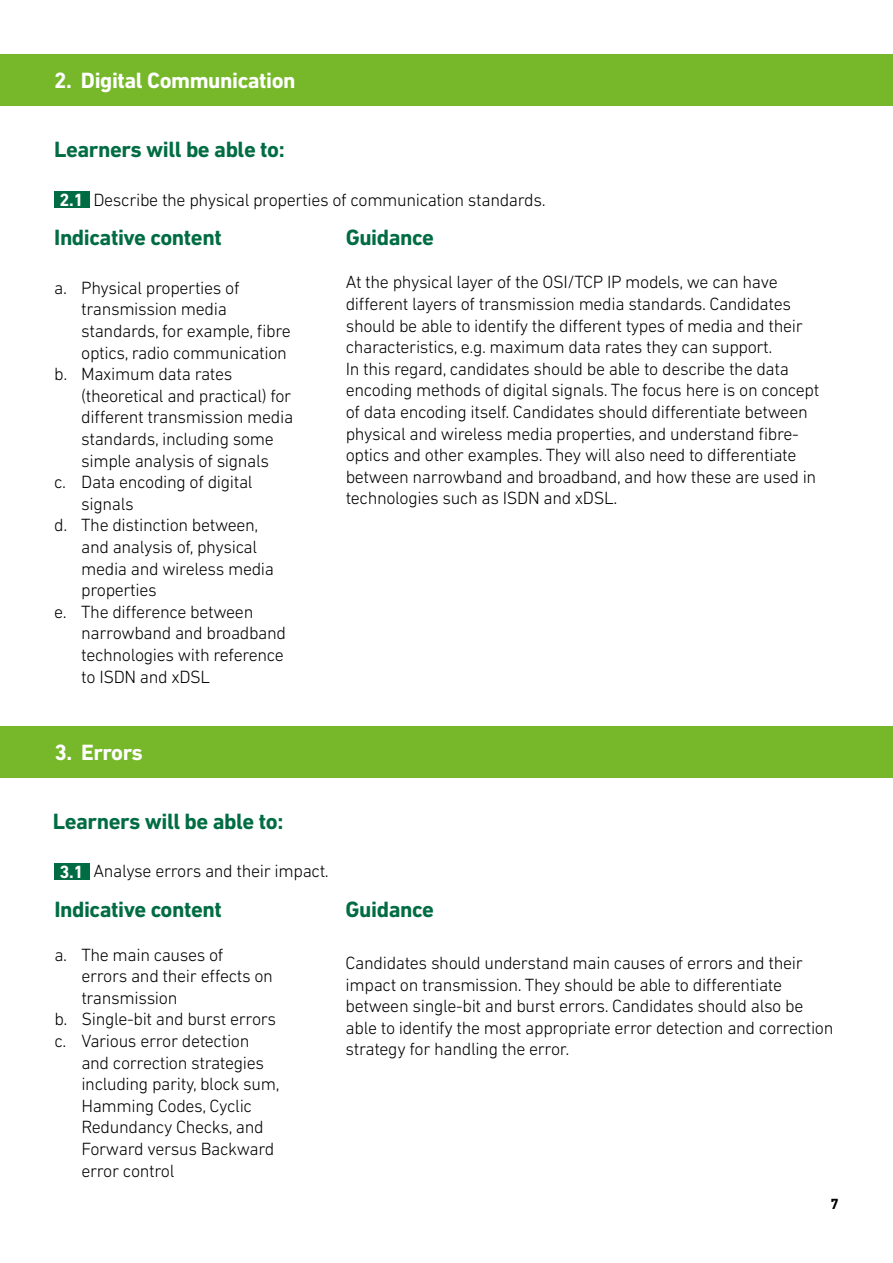
<style>
.page{position:relative;width:893px;height:1263px;background:#fff}
.page>*{position:absolute;margin:0;border:0;box-sizing:border-box;transform-origin:0 0}
.t1{font:700 22.5px "DIN Next LT Pro";letter-spacing:-.02em;color:#006c43}
.t2{font:700 22.5px "DIN Next LT Pro";letter-spacing:-.02em;color:#fff}
.t3{font:300 18px/21.6px "DIN Next LT Pro";letter-spacing:-.02em;color:#000}
.t4{font:700 15px "DIN Next LT Pro";color:#000}
.s1{font-weight:700;color:#fff}
</style>
<div class="page">
<div style="left:54px;top:863px;width:36px;height:16px;background:#006c43"></div>
<div style="left:0;top:726px;width:893px;height:52px;background:#76b82a"></div>
<div style="left:54px;top:191px;width:36px;height:17px;background:#006c43"></div>
<div style="left:0;top:54px;width:893px;height:52px;background:#76b82a"></div>
<hr style="left:892px;top:527px;width:1px;height:52px;background:#76b82a">
<p class="t2" style="left:54px;top:67px;width:243px">2. Digital Communication</p>
<p class="t1" style="left:54px;top:136px;width:232px">Learners will be able to:</p>
<p class="t3" style="left:59px;top:188px;width:488px"><span class="s1">2.1</span> Describe the physical properties of communication standards.</p>
<p class="t1" style="left:54px;top:224px;width:169px">Indicative content</p>
<p class="t3" style="left:54px;top:277px;width:187px">a. Physical properties of</p>
<p class="t3" style="left:81px;top:298px;width:147px">transmission media</p>
<p class="t3" style="left:81px;top:320px;width:211px">standards, for example, fibre</p>
<p class="t3" style="left:81px;top:342px;width:207px">optics, radio communication</p>
<p class="t3" style="left:54px;top:363px;width:180px">b. Maximum data rates</p>
<p class="t3" style="left:81px;top:385px;width:212px">(theoretical and practical) for</p>
<p class="t3" style="left:81px;top:406px;width:214px">different transmission media</p>
<p class="t3" style="left:81px;top:428px;width:194px">standards, including some</p>
<p class="t3" style="left:81px;top:450px;width:189px">simple analysis of signals</p>
<p class="t3" style="left:54px;top:471px;width:200px">c. Data encoding of digital</p>
<p class="t3" style="left:81px;top:493px;width:54px">signals</p>
<p class="t3" style="left:54px;top:514px;width:206px">d. The distinction between,</p>
<p class="t3" style="left:81px;top:536px;width:177px">and analysis of, physical</p>
<p class="t3" style="left:81px;top:558px;width:194px">media and wireless media</p>
<p class="t3" style="left:81px;top:579px;width:77px">properties</p>
<p class="t3" style="left:54px;top:601px;width:201px">e. The difference between</p>
<p class="t3" style="left:81px;top:622px;width:206px">narrowband and broadband</p>
<p class="t3" style="left:81px;top:644px;width:204px">technologies with reference</p>
<p class="t3" style="left:81px;top:666px;width:130px">to ISDN and xDSL</p>
<p class="t1" style="left:346px;top:224px;width:90px">Guidance</p>
<p class="t3" style="left:346px;top:271px;width:475px">At the physical layer of the OSI/TCP IP models, we can have different layers of transmission media standards. Candidates should be able to identify the different types of media and their characteristics, e.g. maximum data rates they can support.<br>In this regard, candidates should be able to describe the data encoding methods of digital signals. The focus here is on concept of data encoding itself. Candidates should differentiate between physical and wireless media properties, and understand fibre&shy;optics and other examples. They will also need to differentiate between narrowband and broadband, and how these are used in technologies such as ISDN and xDSL.</p>
<p class="t2" style="left:54px;top:739px;width:90px">3. Errors</p>
<p class="t1" style="left:53px;top:808px;width:232px">Learners will be able to:</p>
<p class="t3" style="left:59px;top:860px;width:271px"><span class="s1">3.1</span> Analyse errors and their impact.</p>
<p class="t1" style="left:54px;top:896px;width:169px">Indicative content</p>
<p class="t3" style="left:54px;top:943px;width:171px">a. The main causes of</p>
<p class="t3" style="left:81px;top:965px;width:193px">errors and their effects on</p>
<p class="t3" style="left:81px;top:987px;width:98px">transmission</p>
<p class="t3" style="left:54px;top:1008px;width:223px">b. Single-bit and burst errors</p>
<p class="t3" style="left:54px;top:1030px;width:197px">c. Various error detection</p>
<p class="t3" style="left:81px;top:1051px;width:184px">and correction strategies</p>
<p class="t3" style="left:81px;top:1073px;width:200px">including parity, block sum,</p>
<p class="t3" style="left:81px;top:1095px;width:172px">Hamming Codes, Cyclic</p>
<p class="t3" style="left:81px;top:1116px;width:184px">Redundancy Checks, and</p>
<p class="t3" style="left:81px;top:1138px;width:195px">Forward versus Backward</p>
<p class="t3" style="left:81px;top:1159px;width:95px">error control</p>
<p class="t1" style="left:346px;top:896px;width:90px">Guidance</p>
<p class="t3" style="left:346px;top:952px;width:489px">Candidates should understand main causes of errors and their impact on transmission. They should be able to differentiate between single-bit and burst errors. Candidates should also be able to identify the most appropriate error detection and correction strategy for handling the error.</p>
<p class="t4" style="left:831px;top:1195px;width:10px">7</p>
</div>
